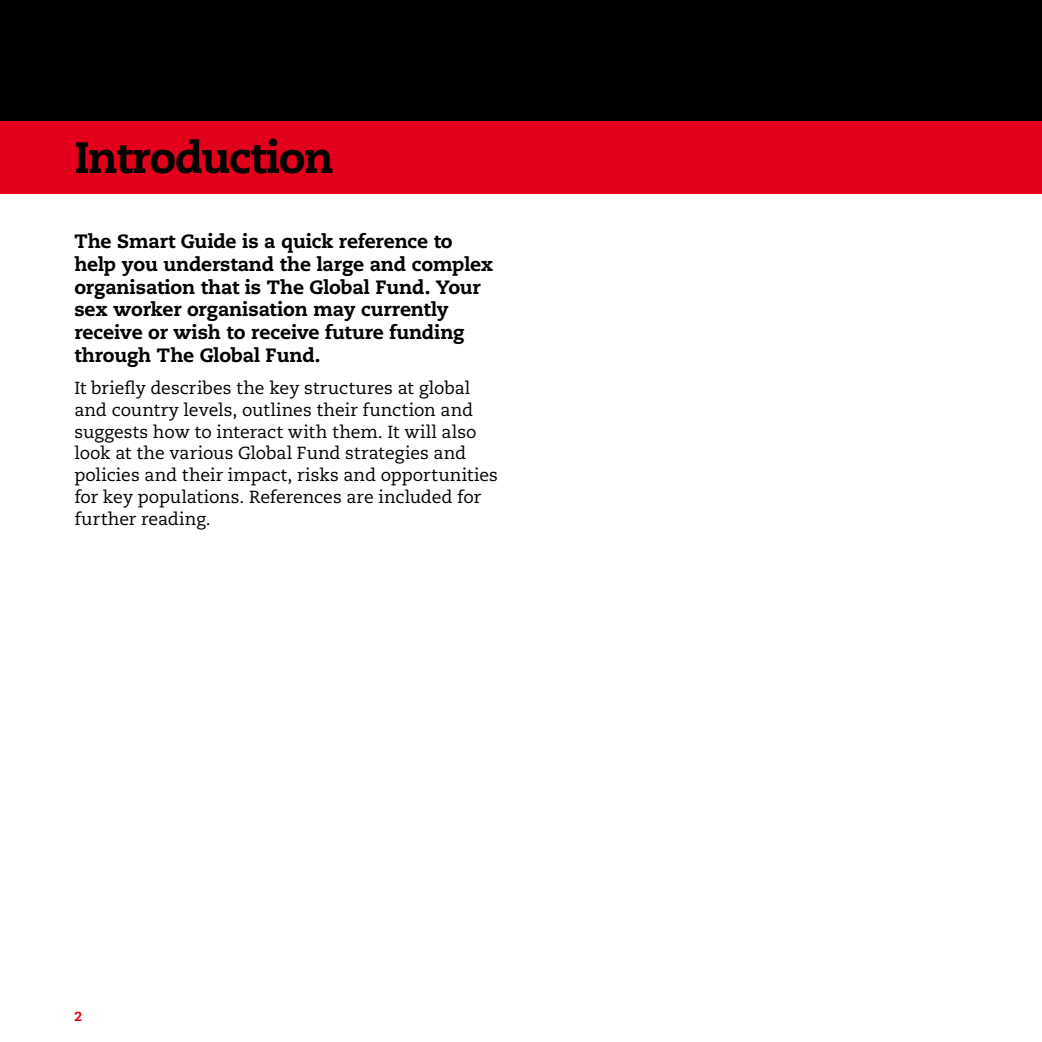
<style>
.page{position:relative;width:1042px;height:1042px;background:#fff}
.page>*{position:absolute;margin:0;border:0;box-sizing:border-box;transform-origin:0 0}
.t1{font:800 43.75px "Caecilia LT";letter-spacing:-.035em;color:#000}
.t2{font:800 19.25px/22.8px "Caecilia LT";letter-spacing:-.01em;color:#000}
.t3{font:17.5px/21.9px "Caecilia LT";color:#000}
.t4{font:800 13.12px "Caecilia LT";color:#e2001a}
</style>
<div class="page">
<div style="left:0;top:121px;width:1042px;height:72px;background:#e2001a"></div>
<div style="left:0;top:0;width:1042px;height:121px;background:#000"></div>
<h1 class="t1" style="left:74px;top:130px;width:261px">Introduction</h1>
<p class="t2" style="left:74px;top:230px;width:420px">The Smart Guide is a quick reference to help you understand the large and complex organisation that is The Global Fund. Your sex worker organisation may currently receive or wish to receive future funding through The Global Fund.</p>
<p class="t3" style="left:74px;top:377px;width:425px">It briefly describes the key structures at global and country levels, outlines their function and suggests how to interact with them. It will also look at the various Global Fund strategies and policies and their impact, risks and opportunities for key populations. References are included for further reading.</p>
<p class="t4" style="left:74px;top:1008px;width:9px">2</p>
</div>
